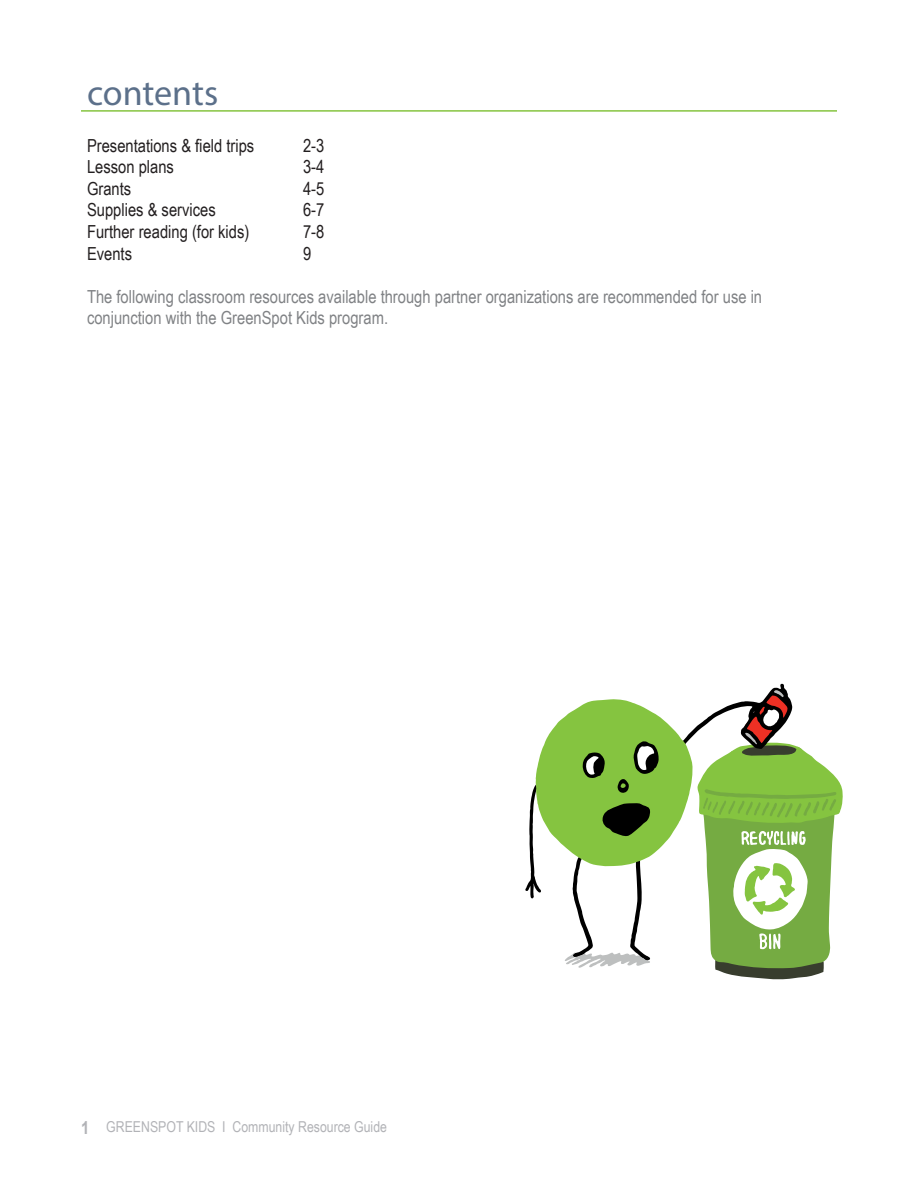
<style>
.page{position:relative;width:918px;height:1188px;background:#fff}
.page>*{position:absolute;margin:0;border:0;box-sizing:border-box;transform-origin:0 0}
.t1{font:36px "Myriad Pro";letter-spacing:-.005em;color:#5c708a}
.t2{font:18px/21.6px "Arial Narrow";color:#808285}
.t3{font:18px "Arial Narrow";color:#231f20}
.t4{font:15px "Arial Narrow";color:#b2b3b7}
.s1{font-family:"Arial";font-weight:700;font-size:18px}
</style>
<div class="page">
<hr style="left:81px;top:110px;width:756px;height:2px;background:#85c440">
<svg style="left:525px;top:683px;width:318px;height:297px"></svg>
<p class="t1" style="left:87px;top:71px;width:133px">contents</p>
<p class="t3" style="left:87px;top:132px;width:169px">Presentations &amp; field trips</p>
<p class="t3" style="left:303px;top:132px;width:23px">2-3</p>
<p class="t3" style="left:87px;top:154px;width:88px">Lesson plans</p>
<p class="t3" style="left:303px;top:154px;width:23px">3-4</p>
<p class="t3" style="left:87px;top:175px;width:46px">Grants</p>
<p class="t3" style="left:303px;top:175px;width:23px">4-5</p>
<p class="t3" style="left:87px;top:197px;width:130px">Supplies &amp; services</p>
<p class="t3" style="left:303px;top:197px;width:23px">6-7</p>
<p class="t3" style="left:87px;top:218px;width:164px">Further reading (for kids)</p>
<p class="t3" style="left:303px;top:218px;width:23px">7-8</p>
<p class="t3" style="left:87px;top:240px;width:47px">Events</p>
<p class="t3" style="left:303px;top:240px;width:10px">9</p>
<p class="t2" style="left:87px;top:285px;width:677px">The following classroom resources available through partner organizations are recommended for use in conjunction with the GreenSpot Kids program.</p>
<p class="t4" style="left:81px;top:1116px;width:308px"><span class="s1">1</span> GREENSPOT KIDS І Community Resource Guide</p>
</div>
